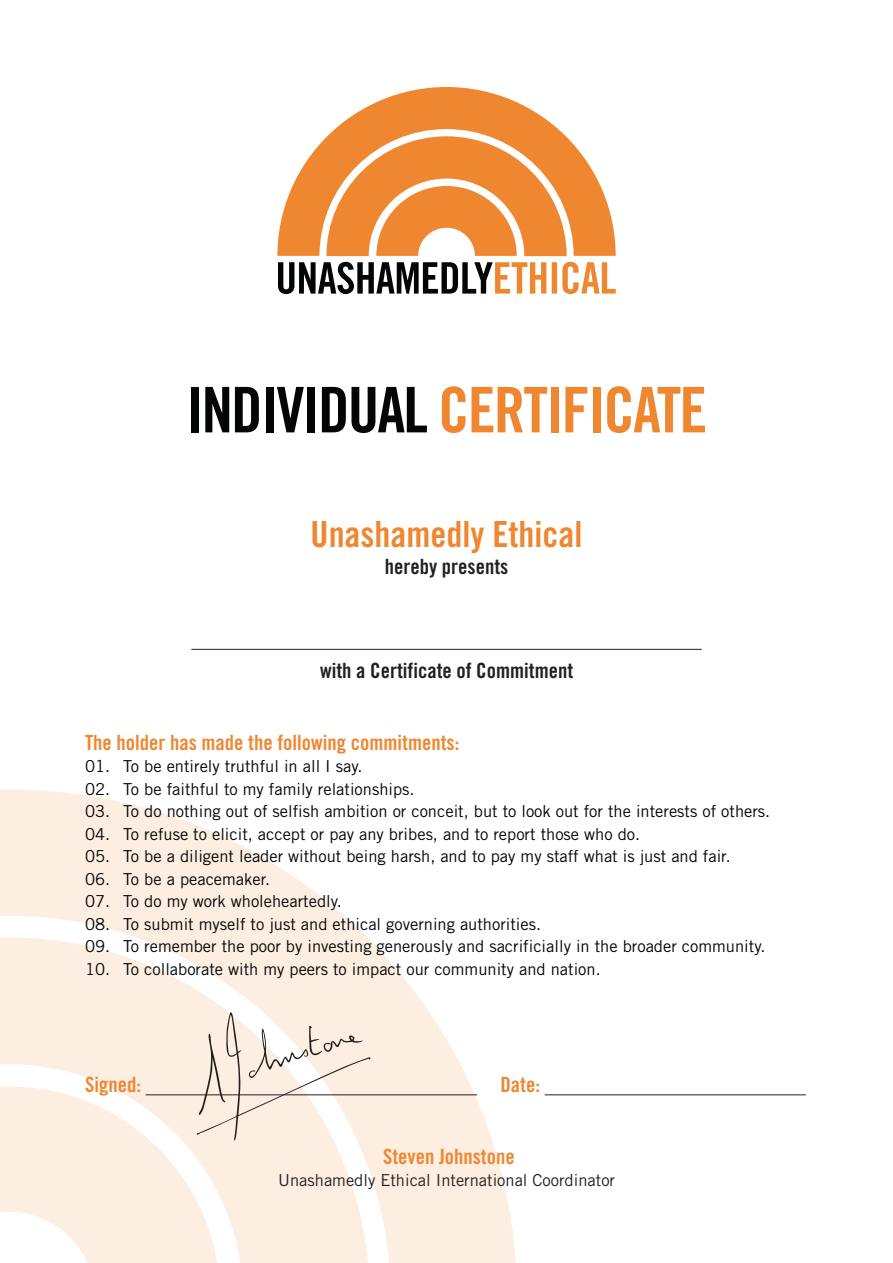
<style>
.page{position:relative;width:893px;height:1263px;background:#fff}
.page>*{position:absolute;margin:0;border:0;box-sizing:border-box;transform-origin:0 0}
.t1{font:63px "Trade Gothic Bold Cond Twenty";letter-spacing:-.03em;color:#ef8731}
.t2{font:36px "Trade Gothic Bold Cond Twenty";color:#ef8731}
.t3{font:21px "Trade Gothic Bold Cond Twenty";color:#ef8731}
.t4{font:21px "Trade Gothic Bold Cond Twenty";color:#231f20}
.t5{font:16.5px "Trade Gothic";color:#030506}
.t6{font:16.5px "Trade Gothic";color:#231f20}
.s1{color:#030506}
</style>
<div class="page">
<svg style="left:0;top:790px;width:516px;height:473px;fill:#fdeee2"></svg>
<hr style="left:191px;top:649px;width:511px;height:1px;background:#231f20">
<hr style="left:146px;top:1095px;width:322px;height:1px;background:#231f20">
<hr style="left:545px;top:1095px;width:261px;height:1px;background:#231f20">
<svg style="left:197px;top:1012px;width:174px;height:129px;background:#f1e5db"></svg>
<svg style="left:277px;top:87px;width:339px;height:169px;fill:#ef8731"></svg>
<svg style="left:278px;top:262px;width:338px;height:32px"></svg>
<h1 class="t1" style="left:186px;top:387px;width:523px"><span class="s1">INDIVIDUAL</span> CERTIFICATE</h1>
<h2 class="t2" style="left:311px;top:521px;width:273px">Unashamedly Ethical</h2>
<p class="t4" style="left:385px;top:559px;width:125px">hereby presents</p>
<p class="t4" style="left:320px;top:663px;width:255px">with a Certificate of Commitment</p>
<p class="t3" style="left:85px;top:735px;width:376px">The holder has made the following commitments:</p>
<p class="t5" style="left:85px;top:760px;width:279px">01. To be entirely truthful in all I say.</p>
<p class="t5" style="left:85px;top:783px;width:331px">02. To be faithful to my family relationships.</p>
<p class="t5" style="left:85px;top:805px;width:687px">03. To do nothing out of selfish ambition or conceit, but to look out for the interests of others.</p>
<p class="t5" style="left:85px;top:828px;width:556px">04. To refuse to elicit, accept or pay any bribes, and to report those who do.</p>
<p class="t5" style="left:85px;top:850px;width:647px">05. To be a diligent leader without being harsh, and to pay my staff what is just and fair.</p>
<p class="t5" style="left:85px;top:873px;width:187px">06. To be a peacemaker.</p>
<p class="t5" style="left:85px;top:895px;width:258px">07. To do my work wholeheartedly.</p>
<p class="t5" style="left:85px;top:918px;width:458px">08. To submit myself to just and ethical governing authorities.</p>
<p class="t5" style="left:85px;top:940px;width:682px">09. To remember the poor by investing generously and sacrificially in the broader community.</p>
<p class="t5" style="left:85px;top:963px;width:517px">10. To collaborate with my peers to impact our community and nation.</p>
<p class="t3" style="left:85px;top:1077px;width:57px">Signed:</p>
<p class="t3" style="left:500px;top:1077px;width:41px">Date:</p>
<p class="t3" style="left:383px;top:1149px;width:133px">Steven Johnstone</p>
<p class="t6" style="left:278px;top:1174px;width:338px">Unashamedly Ethical International Coordinator</p>
</div>
